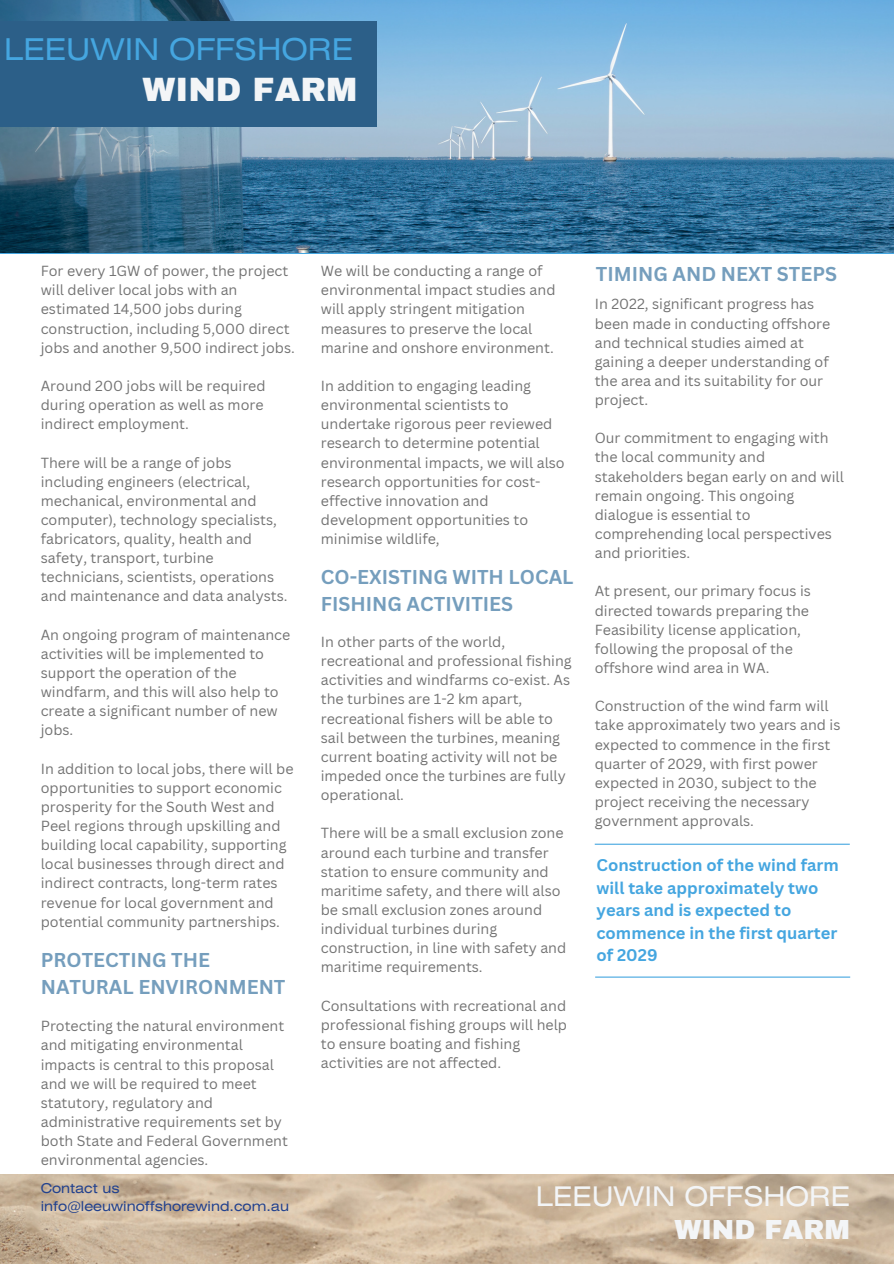
<style>
.page{position:relative;width:894px;height:1264px;background:#fff}
.page>*{position:absolute;margin:0;border:0;box-sizing:border-box;transform-origin:0 0}
.t1{font:900 33px "Archivo";color:#f3f5f7}
.t2{font:30px "Helios Ext";color:#45a6e0}
.t3{font:27px "Helios Ext";color:#f3f5f7}
.t4{font:900 27px "Archivo";color:#f3f5f7}
.t5{font:700 19.5px/27px "Canva Sans";color:#759ebd}
.t6{font:700 16.5px/22.5px "Canva Sans";color:#45a6e0}
.t7{font:14.25px/19.2px "Canva Sans";color:#737373}
.t8{font:13.5px "Helios Ext";color:#23428e}
</style>
<div class="page">
<img style="left:1px;top:0;width:892px;height:253px">
<div style="left:0;top:21px;width:376px;height:106px;background:#2c5f88"></div>
<img style="left:0;top:1174px;width:893px;height:89px">
<hr style="left:594px;top:843px;width:255px;height:1px;background:#45a6e0">
<hr style="left:595px;top:976px;width:254px;height:1px;background:#45a6e0">
<h1 class="t2" style="left:4px;top:39px;width:350px">LEEUWIN OFFSHORE</h1>
<p class="t1" style="left:142px;top:72px;width:216px">WIND FARM</p>
<p class="t7" style="left:41px;top:261px;width:255px">For every 1GW of power, the project will deliver local jobs with an estimated 14,500 jobs during construction, including 5,000 direct jobs and another 9,500 indirect jobs.</p>
<p class="t7" style="left:41px;top:376px;width:226px">Around 200 jobs will be required during operation as well as more indirect employment.</p>
<p class="t7" style="left:41px;top:452px;width:248px">There will be a range of jobs including engineers (electrical, mechanical, environmental and computer), technology specialists, fabricators, quality, health and safety, transport, turbine technicians, scientists, operations and maintenance and data analysts.</p>
<h2 class="t7" style="left:41px;top:624px;width:251px">An ongoing program of maintenance activities will be implemented to support the operation of the windfarm, and this will also help to create a significant number of new jobs.</h2>
<h2 class="t7" style="left:41px;top:758px;width:254px">In addition to local jobs, there will be opportunities to support economic prosperity for the South West and Peel regions through upskilling and building local capability, supporting local businesses through direct and indirect contracts, long-term rates revenue for local government and potential community partnerships.</h2>
<h4 class="t5" style="left:41px;top:946px;width:246px">PROTECTING THE<br>NATURAL ENVIRONMENT</h4>
<p class="t7" style="left:41px;top:1016px;width:248px">Protecting the natural environment and mitigating environmental impacts is central to this proposal and we will be required to meet statutory, regulatory and administrative requirements set by both State and Federal Government environmental agencies.</p>
<h3 class="t7" style="left:321px;top:261px;width:236px">We will be conducting a range of environmental impact studies and will apply stringent mitigation measures to preserve the local marine and onshore environment.</h3>
<p class="t7" style="left:321px;top:376px;width:245px">In addition to engaging leading environmental scientists to undertake rigorous peer reviewed research to determine potential environmental impacts, we will also research opportunities for cost&shy;effective innovation and development opportunities to minimise wildlife,</p>
<p class="t5" style="left:321px;top:562px;width:254px">CO-EXISTING WITH LOCAL<br>FISHING ACTIVITIES</p>
<p class="t7" style="left:321px;top:632px;width:252px">In other parts of the world, recreational and professional fishing activities and windfarms co-exist. As the turbines are 1-2 km apart, recreational fishers will be able to sail between the turbines, meaning current boating activity will not be impeded once the turbines are fully operational.</p>
<h3 class="t7" style="left:321px;top:823px;width:247px">There will be a small exclusion zone around each turbine and transfer station to ensure community and maritime safety, and there will also be small exclusion zones around individual turbines during construction, in line with safety and maritime requirements.</h3>
<p class="t7" style="left:321px;top:995px;width:248px">Consultations with recreational and professional fishing groups will help to ensure boating and fishing activities are not affected.</p>
<p class="t5" style="left:595px;top:260px;width:243px">TIMING AND NEXT STEPS</p>
<p class="t7" style="left:594px;top:294px;width:237px">In 2022, significant progress has been made in conducting offshore and technical studies aimed at gaining a deeper understanding of the area and its suitability for our project.</p>
<p class="t7" style="left:594px;top:428px;width:250px">Our commitment to engaging with the local community and stakeholders began early on and will remain ongoing. This ongoing dialogue is essential to comprehending local perspectives and priorities.</p>
<h3 class="t7" style="left:594px;top:581px;width:217px">At present, our primary focus is directed towards preparing the<br>Feasibility license application, following the proposal of the offshore wind area in WA.</h3>
<p class="t7" style="left:594px;top:696px;width:247px">Construction of the wind farm will take approximately two years and is expected to commence in the first quarter of 2029, with first power expected in 2030, subject to the project receiving the necessary government approvals.</p>
<p class="t6" style="left:596px;top:853px;width:244px">Construction of the wind farm will take approximately two years and is expected to commence in the first quarter of 2029</p>
<p class="t8" style="left:41px;top:1183px;width:80px">Contact us</p>
<p class="t8" style="left:41px;top:1201px;width:250px">info@leeuwinoffshorewind.com.au</p>
<p class="t3" style="left:535px;top:1186px;width:316px">LEEUWIN OFFSHORE</p>
<p class="t4" style="left:674px;top:1215px;width:177px">WIND FARM</p>
</div>
